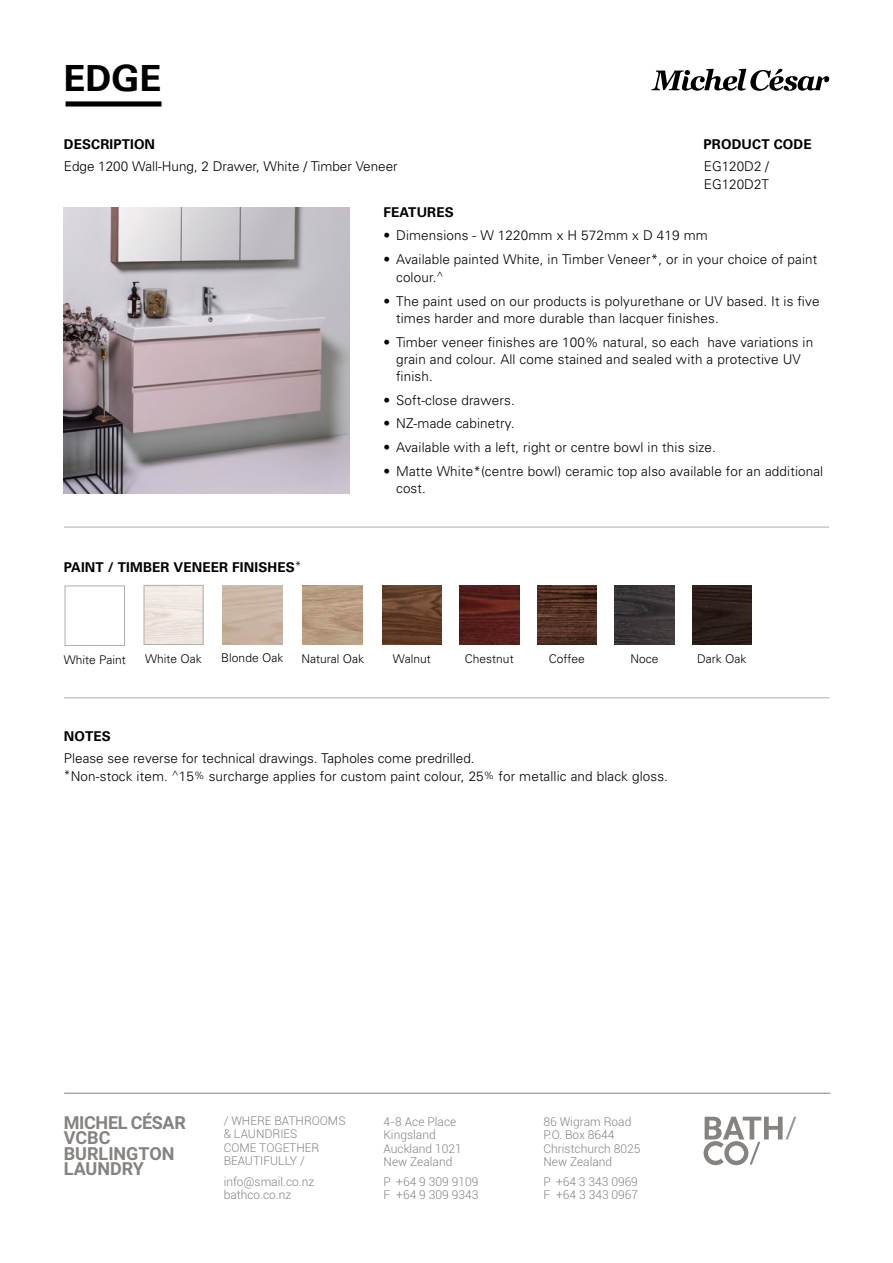
<style>
.page{position:relative;width:893px;height:1263px;background:#fff}
.page>*{position:absolute;margin:0;border:0;box-sizing:border-box;transform-origin:0 0}
.t1{font:700 36px "Univers";color:#000}
.t2{font:700 18px/15.3px "Roboto";color:#858280}
.t3{font:300 13.5px/17.2px "Univers";letter-spacing:.01em;color:#000}
.t4{font:700 13.5px "Univers";letter-spacing:.01em;color:#000}
.t5{font:300 12px/13.5px "Roboto";color:#858280}
.t6{font:300 12px "Univers";color:#000}
.s1{font-weight:300;font-size:12px}
.s2{font-size:12px}
.s3{font-size:10.5px}
</style>
<div class="page">
<div style="left:66px;top:101px;width:96px;height:6px;background:#000"></div>
<svg style="left:651px;top:69px;width:178px;height:22px"></svg>
<hr style="left:64px;top:527px;width:765px;height:1px;background:#afaeab">
<img style="left:303px;top:585px;width:59px;height:60px">
<img style="left:382px;top:585px;width:60px;height:60px">
<img style="left:537px;top:585px;width:60px;height:60px">
<img style="left:460px;top:585px;width:59px;height:60px">
<img style="left:615px;top:585px;width:59px;height:60px">
<img style="left:692px;top:585px;width:60px;height:60px">
<div style="left:144px;top:585px;width:59px;height:60px;border:1px solid #afaeab"></div>
<div style="left:65px;top:585px;width:60px;height:61px;border:1px solid #afaeab"></div>
<hr style="left:64px;top:697px;width:765px;height:1px;background:#afaeab">
<svg style="left:704px;top:1117px;width:92px;height:48px"></svg>
<hr style="left:64px;top:1093px;width:766px;height:1px;background:#858280">
<img style="left:64px;top:207px;width:286px;height:286px">
<h1 class="t1" style="left:64px;top:57px;width:99px">EDGE</h1>
<p class="t4" style="left:64px;top:137px;width:93px">DESCRIPTION</p>
<p class="t4" style="left:704px;top:137px;width:110px">PRODUCT CODE</p>
<p class="t3" style="left:64px;top:157px;width:335px">Edge 1200 Wall-Hung, 2 Drawer, White / Timber Veneer</p>
<p class="t4" style="left:383px;top:205px;width:72px">FEATURES</p>
<p class="t3" style="left:704px;top:157px;width:67px;line-height:18px">EG120D2 /<br>EG120D2T</p>
<p class="t3" style="left:383px;top:226px;width:326px">• Dimensions - W 1220mm x H 572mm x D 419 mm</p>
<p class="t4" style="left:64px;top:559px;width:239px">PAINT / TIMBER VENEER FINISHES<span class="s1">*</span></p>
<p class="t3" style="left:396px;top:250px;width:423px;line-height:18px;text-indent:-13px">• Available painted White, in Timber Veneer*, or in your choice of paint colour.<sup>^</sup></p>
<p class="t3" style="left:396px;top:292px;width:425px;text-indent:-13px">• The paint used on our products is polyurethane or UV based. It is five times harder and more durable than lacquer finishes.</p>
<p class="t3" style="left:396px;top:333px;width:419px;text-indent:-13px">• Timber veneer finishes are 100% natural, so each have variations in grain and colour. All come stained and sealed with a protective UV finish.</p>
<p class="t3" style="left:383px;top:391px;width:133px">• Soft-close drawers.</p>
<p class="t3" style="left:383px;top:415px;width:133px">• NZ-made cabinetry.</p>
<p class="t3" style="left:383px;top:439px;width:334px">• Available with a left, right or centre bowl in this size.</p>
<p class="t3" style="left:396px;top:462px;width:429px;text-indent:-13px">• Matte White*(centre bowl) ceramic top also available for an additional cost.</p>
<p class="t6" style="left:64px;top:653px;width:64px">White Paint</p>
<p class="t6" style="left:145px;top:651px;width:58px">White Oak</p>
<p class="t6" style="left:221px;top:651px;width:64px">Blonde Oak</p>
<p class="t6" style="left:301px;top:651px;width:64px">Natural Oak</p>
<p class="t6" style="left:393px;top:651px;width:39px">Walnut</p>
<p class="t6" style="left:465px;top:651px;width:50px">Chestnut</p>
<p class="t6" style="left:549px;top:651px;width:38px">Coffee</p>
<p class="t6" style="left:630px;top:651px;width:30px">Noce</p>
<p class="t6" style="left:697px;top:651px;width:51px">Dark Oak</p>
<p class="t4" style="left:64px;top:728px;width:49px">NOTES</p>
<p class="t3" style="left:64px;top:749px;width:605px;line-height:18px">Please see reverse for technical drawings. Tapholes come predrilled.<br><span class="s2">*</span>Non-stock item. <sup>^</sup>15<span class="s3">%</span> surcharge applies for custom paint colour, 25<span class="s3">%</span> for metallic and black gloss.</p>
<h2 class="t2" style="left:64px;top:1114px;width:124px">MICHEL CÉSAR<br>VCBC<br>BURLINGTON<br>LAUNDRY</h2>
<p class="t5" style="left:384px;top:1114px;width:80px">4-8 Ace Place<br>Kingsland<br>Auckland 1021<br>New Zealand</p>
<p class="t5" style="left:384px;top:1174px;width:96px">P +64 9 309 9109<br>F +64 9 309 9343</p>
<p class="t5" style="left:224px;top:1113px;width:123px">/ WHERE BATHROOMS &amp; LAUNDRIES<br>COME TOGETHER<br>BEAUTIFULLY /</p>
<p class="t5" style="left:224px;top:1174px;width:92px">info@smail.co.nz bathco.co.nz</p>
<p class="t5" style="left:543px;top:1114px;width:99px">86 Wigram Road<br>P.O. Box 8644<br>Christchurch 8025<br>New Zealand</p>
<p class="t5" style="left:543px;top:1174px;width:96px">P +64 3 343 0969<br>F +64 3 343 0967</p>
</div>
